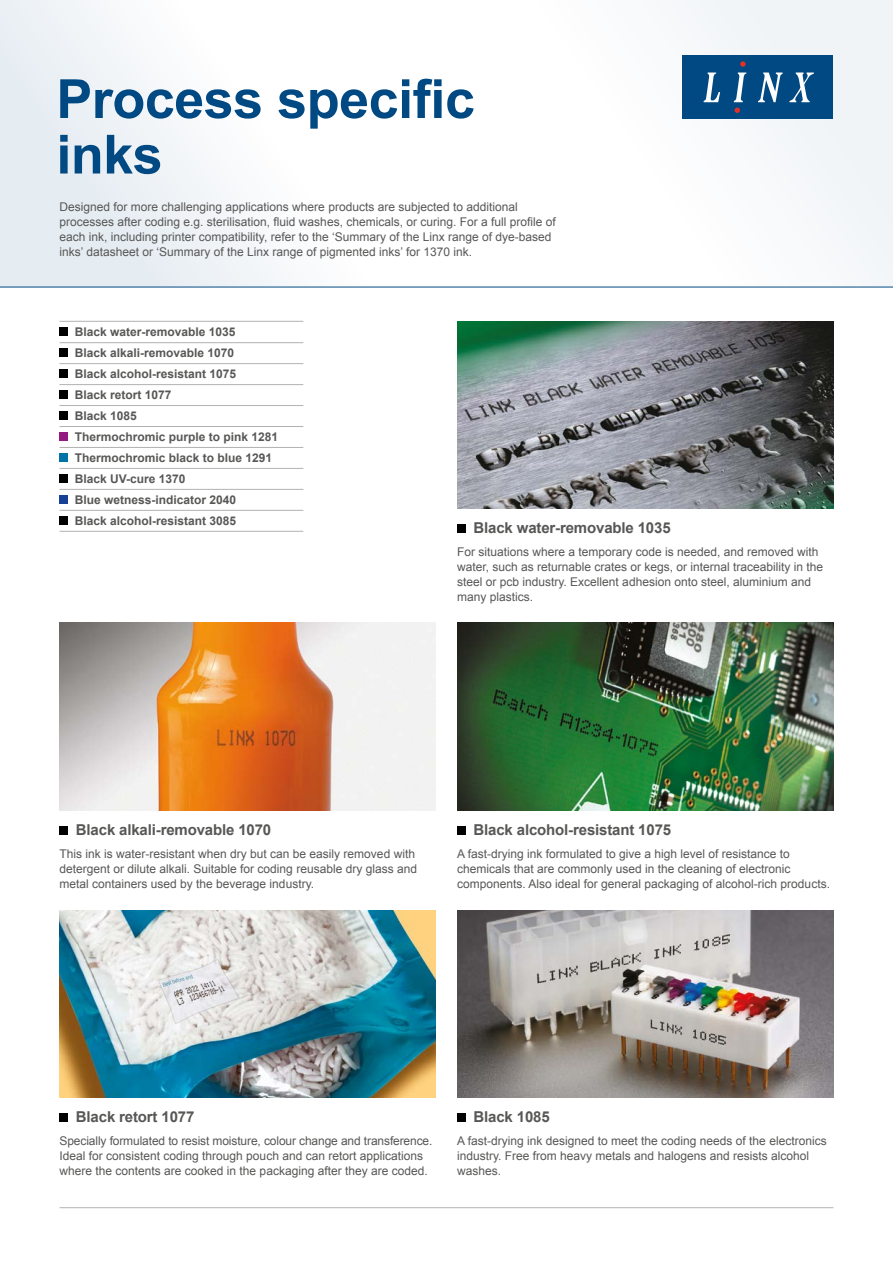
<style>
.page{position:relative;width:893px;height:1263px;background:#fff}
.page>*{position:absolute;margin:0;border:0;box-sizing:border-box;transform-origin:0 0}
.t1{font:700 54px/55.5px "Arial";letter-spacing:-.01em;color:#004982}
.t2{font:700 15px "Arial";letter-spacing:-.01em;color:#575756}
.t3{font:12px/15px "Arial";color:#575756}
.t4{font:700 12px/21px "Arial";color:#575756}
</style>
<div class="page">
<hr style="left:60px;top:1207px;width:773px;height:1px;background:#b3b2b2">
<img style="left:60px;top:910px;width:376px;height:187px">
<img style="left:60px;top:623px;width:376px;height:187px">
<div style="left:457px;top:524px;width:9px;height:9px;background:#000"></div>
<div style="left:457px;top:826px;width:9px;height:9px;background:#000"></div>
<div style="left:60px;top:826px;width:8px;height:9px;background:#000"></div>
<div style="left:60px;top:1113px;width:8px;height:9px;background:#000"></div>
<div style="left:457px;top:1113px;width:9px;height:9px;background:#000"></div>
<img style="left:457px;top:321px;width:376px;height:187px">
<img style="left:457px;top:623px;width:376px;height:187px">
<img style="left:457px;top:910px;width:376px;height:187px">
<div style="left:0;top:0;width:893px;height:287px;background:linear-gradient(to right,#f3f6f9,#fdfdfe)"></div>
<hr style="left:0;top:287px;width:893px;height:1px;background:#004982">
<div style="left:682px;top:55px;width:151px;height:64px;background:#004982"></div>
<svg style="left:704px;top:73px;width:16px;height:29px"></svg>
<svg style="left:734px;top:73px;width:12px;height:29px"></svg>
<svg style="left:758px;top:73px;width:25px;height:29px"></svg>
<svg style="left:789px;top:73px;width:25px;height:29px"></svg>
<svg style="left:740px;top:61px;width:6px;height:6px"></svg>
<svg style="left:735px;top:108px;width:5px;height:5px"></svg>
<hr style="left:60px;top:321px;width:243px;height:1px;background:#b3b2b2">
<hr style="left:60px;top:342px;width:243px;height:1px;background:#b3b2b2">
<hr style="left:60px;top:363px;width:243px;height:1px;background:#b3b2b2">
<hr style="left:60px;top:384px;width:243px;height:1px;background:#b3b2b2">
<hr style="left:60px;top:405px;width:243px;height:1px;background:#b3b2b2">
<hr style="left:60px;top:426px;width:243px;height:1px;background:#b3b2b2">
<hr style="left:60px;top:447px;width:243px;height:1px;background:#b3b2b2">
<hr style="left:60px;top:468px;width:243px;height:1px;background:#b3b2b2">
<hr style="left:60px;top:489px;width:243px;height:1px;background:#b3b2b2">
<hr style="left:60px;top:510px;width:243px;height:1px;background:#b3b2b2">
<hr style="left:60px;top:531px;width:243px;height:1px;background:#b3b2b2">
<div style="left:60px;top:327px;width:8px;height:9px;background:#000"></div>
<div style="left:60px;top:348px;width:8px;height:9px;background:#000"></div>
<div style="left:60px;top:369px;width:8px;height:9px;background:#000"></div>
<div style="left:60px;top:390px;width:8px;height:9px;background:#000"></div>
<div style="left:60px;top:411px;width:8px;height:9px;background:#000"></div>
<div style="left:60px;top:432px;width:8px;height:9px;background:#951b81"></div>
<div style="left:60px;top:453px;width:8px;height:9px;background:#0074a6"></div>
<div style="left:60px;top:474px;width:8px;height:9px;background:#000"></div>
<div style="left:60px;top:495px;width:8px;height:9px;background:#164194"></div>
<div style="left:60px;top:516px;width:8px;height:8px;background:#000"></div>
<h1 class="t1" style="left:56px;top:73px;width:420px">Process specific inks</h1>
<p class="t3" style="left:60px;top:199px;width:498px">Designed for more challenging applications where products are subjected to additional processes after coding e.g. sterilisation, fluid washes, chemicals, or curing. For a full profile of each ink, including printer compatibility, refer to the ‘Summary of the Linx range of dye-based inks’ datasheet or ‘Summary of the Linx range of pigmented inks’ for 1370 ink.</p>
<p class="t4" style="left:75px;top:322px;width:205px">Black water-removable 1035<br>Black alkali-removable 1070<br>Black alcohol-resistant 1075<br>Black retort 1077<br>Black 1085<br>Thermochromic purple to pink 1281<br>Thermochromic black to blue 1291<br>Black UV-cure 1370<br>Blue wetness-indicator 2040<br>Black alcohol-resistant 3085</p>
<p class="t2" style="left:473px;top:518px;width:199px">Black water-removable 1035</p>
<p class="t3" style="left:457px;top:545px;width:368px">For situations where a temporary code is needed, and removed with water, such as returnable crates or kegs, or internal traceability in the steel or pcb industry. Excellent adhesion onto steel, aluminium and many plastics.</p>
<p class="t2" style="left:76px;top:820px;width:197px">Black alkali-removable 1070</p>
<p class="t3" style="left:60px;top:847px;width:359px">This ink is water-resistant when dry but can be easily removed with detergent or dilute alkali. Suitable for coding reusable dry glass and metal containers used by the beverage industry.</p>
<p class="t2" style="left:473px;top:820px;width:199px">Black alcohol-resistant 1075</p>
<p class="t3" style="left:457px;top:847px;width:374px">A fast-drying ink formulated to give a high level of resistance to chemicals that are commonly used in the cleaning of electronic components. Also ideal for general packaging of alcohol-rich products.</p>
<p class="t2" style="left:76px;top:1107px;width:120px">Black retort 1077</p>
<p class="t3" style="left:60px;top:1134px;width:374px">Specially formulated to resist moisture, colour change and transference.<br>Ideal for consistent coding through pouch and can retort applications where the contents are cooked in the packaging after they are coded.</p>
<p class="t2" style="left:473px;top:1107px;width:78px">Black 1085</p>
<p class="t3" style="left:457px;top:1134px;width:371px">A fast-drying ink designed to meet the coding needs of the electronics industry. Free from heavy metals and halogens and resists alcohol washes.</p>
</div>
